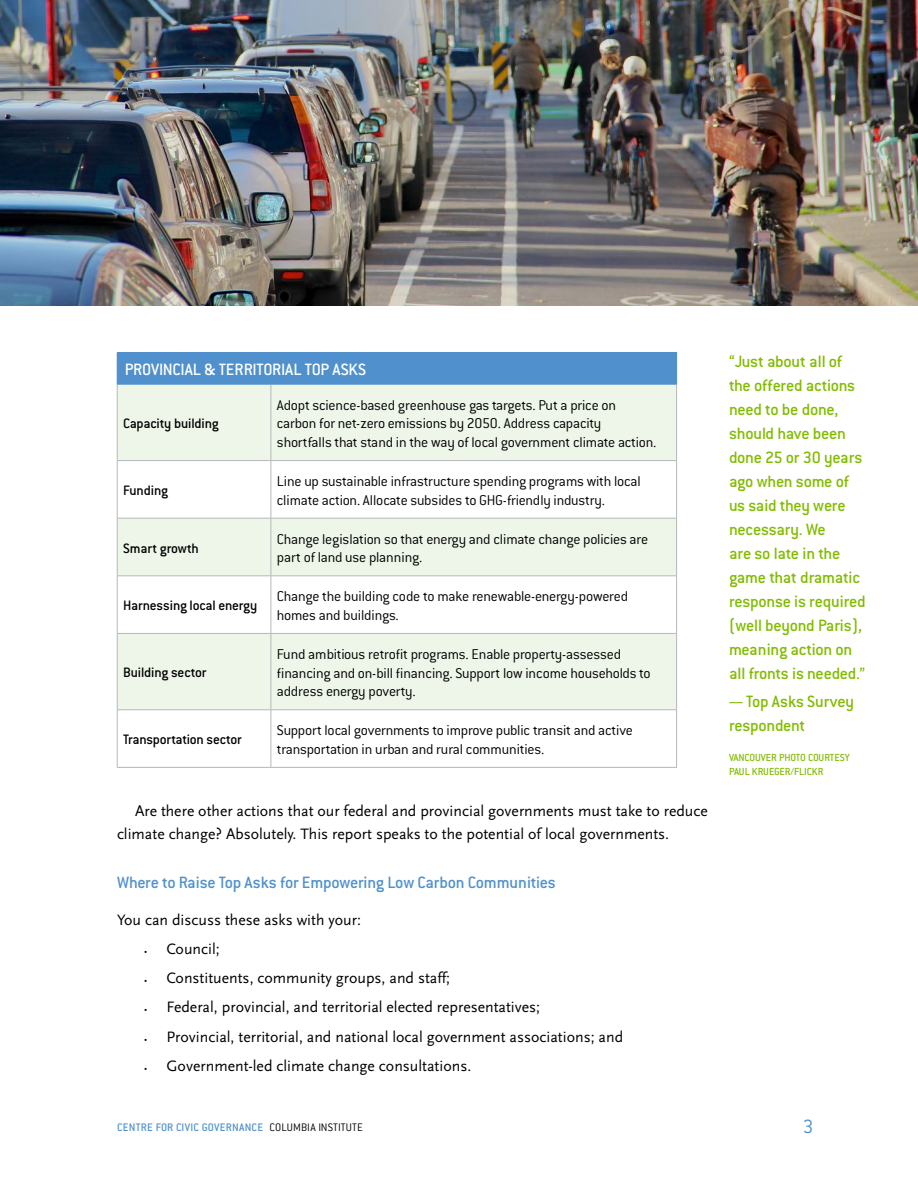
<style>
.page{position:relative;width:918px;height:1188px;background:#fff}
.page>*{position:absolute;margin:0;border:0;box-sizing:border-box;transform-origin:0 0}
.head_1{font:300 21px "Conduit ITC";color:#5091cd}
.callout_big_blue{font:500 18px/24px "Conduit ITC";letter-spacing:-.015em;color:#82bc00}
.head_3{font:500 18px "Conduit ITC";letter-spacing:-.01em;color:#5091cd}
.table_head{font:500 18px "Conduit ITC";letter-spacing:-.01em;color:#fff}
.body_text{font:15.75px/23.2px "Scala Sans";color:#000}
.body_first{font:15.75px "Scala Sans";color:#000}
.table_text{font:300 15.6px/18.8px "Conduit ITC";letter-spacing:-.015em;color:#000}
.table_text-2{font:500 15px "Conduit ITC";letter-spacing:-.015em;color:#000}
.pub_info_body{font:500 12px "Conduit ITC";letter-spacing:.02em;color:#5091cd}
.callout_big_blue-2{font:500 11.25px/13.5px "Conduit ITC";letter-spacing:-.01em;color:#82bc00}
.s1{font-size:9px}
.s2{font-weight:300;color:#000}
</style>
<div class="page">
<div style="left:117px;top:353px;width:560px;height:31px;background:#5091cd"></div>
<svg style="left:118px;top:385px;width:558px;height:325px;fill:#eef5e9"></svg>
<hr style="left:117px;top:384px;width:1px;height:76px;background:#b6b8ba">
<hr style="left:271px;top:384px;width:1px;height:76px;background:#b6b8ba">
<hr style="left:676px;top:384px;width:1px;height:76px;background:#b6b8ba">
<hr style="left:117px;top:460px;width:154px;height:1px;background:#b6b8ba">
<hr style="left:117px;top:461px;width:1px;height:57px;background:#b6b8ba">
<hr style="left:271px;top:460px;width:406px;height:1px;background:#b6b8ba">
<hr style="left:271px;top:461px;width:1px;height:57px;background:#b6b8ba">
<hr style="left:676px;top:461px;width:1px;height:57px;background:#b6b8ba">
<hr style="left:117px;top:518px;width:154px;height:1px;background:#b6b8ba">
<hr style="left:117px;top:518px;width:1px;height:58px;background:#b6b8ba">
<hr style="left:271px;top:518px;width:406px;height:1px;background:#b6b8ba">
<hr style="left:271px;top:518px;width:1px;height:58px;background:#b6b8ba">
<hr style="left:676px;top:518px;width:1px;height:58px;background:#b6b8ba">
<hr style="left:117px;top:576px;width:154px;height:1px;background:#b6b8ba">
<hr style="left:117px;top:576px;width:1px;height:57px;background:#b6b8ba">
<hr style="left:271px;top:576px;width:406px;height:1px;background:#b6b8ba">
<hr style="left:271px;top:576px;width:1px;height:57px;background:#b6b8ba">
<hr style="left:676px;top:576px;width:1px;height:57px;background:#b6b8ba">
<hr style="left:117px;top:633px;width:154px;height:1px;background:#b6b8ba">
<hr style="left:117px;top:634px;width:1px;height:76px;background:#b6b8ba">
<hr style="left:271px;top:633px;width:406px;height:1px;background:#b6b8ba">
<hr style="left:271px;top:634px;width:1px;height:76px;background:#b6b8ba">
<hr style="left:676px;top:634px;width:1px;height:76px;background:#b6b8ba">
<hr style="left:117px;top:710px;width:154px;height:1px;background:#b6b8ba">
<hr style="left:117px;top:710px;width:1px;height:57px;background:#b6b8ba">
<hr style="left:271px;top:710px;width:406px;height:1px;background:#b6b8ba">
<hr style="left:271px;top:710px;width:1px;height:57px;background:#b6b8ba">
<hr style="left:676px;top:710px;width:1px;height:57px;background:#b6b8ba">
<hr style="left:117px;top:767px;width:154px;height:1px;background:#b6b8ba">
<hr style="left:271px;top:767px;width:406px;height:1px;background:#b6b8ba">
<hr style="left:117px;top:352px;width:154px;height:1px;background:#5091cd">
<hr style="left:271px;top:352px;width:406px;height:1px;background:#5091cd">
<hr style="left:117px;top:384px;width:154px;height:1px;background:#5091cd">
<hr style="left:271px;top:384px;width:406px;height:1px;background:#5091cd">
<img style="left:0;top:0;width:918px;height:306px">
<p class="table_head" style="left:125px;top:360px;width:243px">PROVINCIAL &amp; TERRITORIAL TOP ASKS</p>
<p class="table_text-2" style="left:123px;top:415px;width:97px">Capacity building</p>
<p class="table_text" style="left:277px;top:395px;width:381px">Adopt science-based greenhouse gas targets. Put a price on carbon for net-zero emissions by 2050. Address capacity shortfalls that stand in the way of local government climate action.</p>
<p class="table_text-2" style="left:123px;top:482px;width:46px">Funding</p>
<p class="table_text" style="left:277px;top:472px;width:365px">Line up sustainable infrastructure spending programs with local climate action. Allocate subsides to GHG-friendly industry.</p>
<p class="table_text-2" style="left:123px;top:540px;width:77px">Smart growth</p>
<p class="table_text" style="left:277px;top:529px;width:373px">Change legislation so that energy and climate change policies are part of land use planning.</p>
<p class="table_text-2" style="left:123px;top:597px;width:136px">Harnessing local energy</p>
<p class="table_text" style="left:277px;top:587px;width:353px">Change the building code to make renewable-energy-powered homes and buildings.</p>
<p class="table_text-2" style="left:123px;top:664px;width:85px">Building sector</p>
<p class="table_text" style="left:277px;top:645px;width:375px">Fund ambitious retrofit programs. Enable property-assessed financing and on-bill financing. Support low income households to address energy poverty.</p>
<p class="table_text-2" style="left:123px;top:731px;width:120px">Transportation sector</p>
<p class="table_text" style="left:277px;top:721px;width:358px">Support local governments to improve public transit and active transportation in urban and rural communities.</p>
<p class="body_text" style="left:117px;top:800px;width:592px;text-indent:18px">Are there other actions that our federal and provincial governments must take to reduce climate change? Absolutely. This report speaks to the potential of local governments.</p>
<p class="head_3" style="left:117px;top:872px;width:440px">Where to Raise Top Asks for Empowering Low Carbon Communities</p>
<p class="body_first" style="left:117px;top:911px;width:245px">You can discuss these asks with your:</p>
<p class="body_text" style="left:144px;top:937px;width:77px"><span class="s1">•</span> Council;</p>
<p class="body_text" style="left:144px;top:967px;width:308px"><span class="s1">•</span> Constituents, community groups, and staff;</p>
<p class="body_text" style="left:144px;top:996px;width:398px"><span class="s1">•</span> Federal, provincial, and territorial elected representatives;</p>
<p class="body_text" style="left:144px;top:1025px;width:481px"><span class="s1">•</span> Provincial, territorial, and national local government associations; and</p>
<p class="body_text" style="left:144px;top:1054px;width:329px"><span class="s1">•</span> Government-led climate change consultations.</p>
<p class="callout_big_blue" style="left:729px;top:349px;width:138px">“Just about all of the offered actions need to be done, should have been done 25 or 30 years ago when some of us said they were necessary. We<br>are so late in the game that dramatic response is required (well beyond Paris), meaning action on all fronts is needed.”</p>
<p class="callout_big_blue" style="left:729px;top:690px;width:127px">— Top Asks Survey respondent</p>
<p class="callout_big_blue-2" style="left:729px;top:751px;width:122px">VANCOUVER PHOTO COURTESY<br>PAUL KRUEGER/FLICKR</p>
<p class="pub_info_body" style="left:117px;top:1121px;width:248px">CENTRE FOR CIVIC GOVERNANCE <span class="s2">COLUMBIA INSTITUTE</span></p>
<p class="head_1" style="left:803px;top:1115px;width:12px">3</p>
</div>
